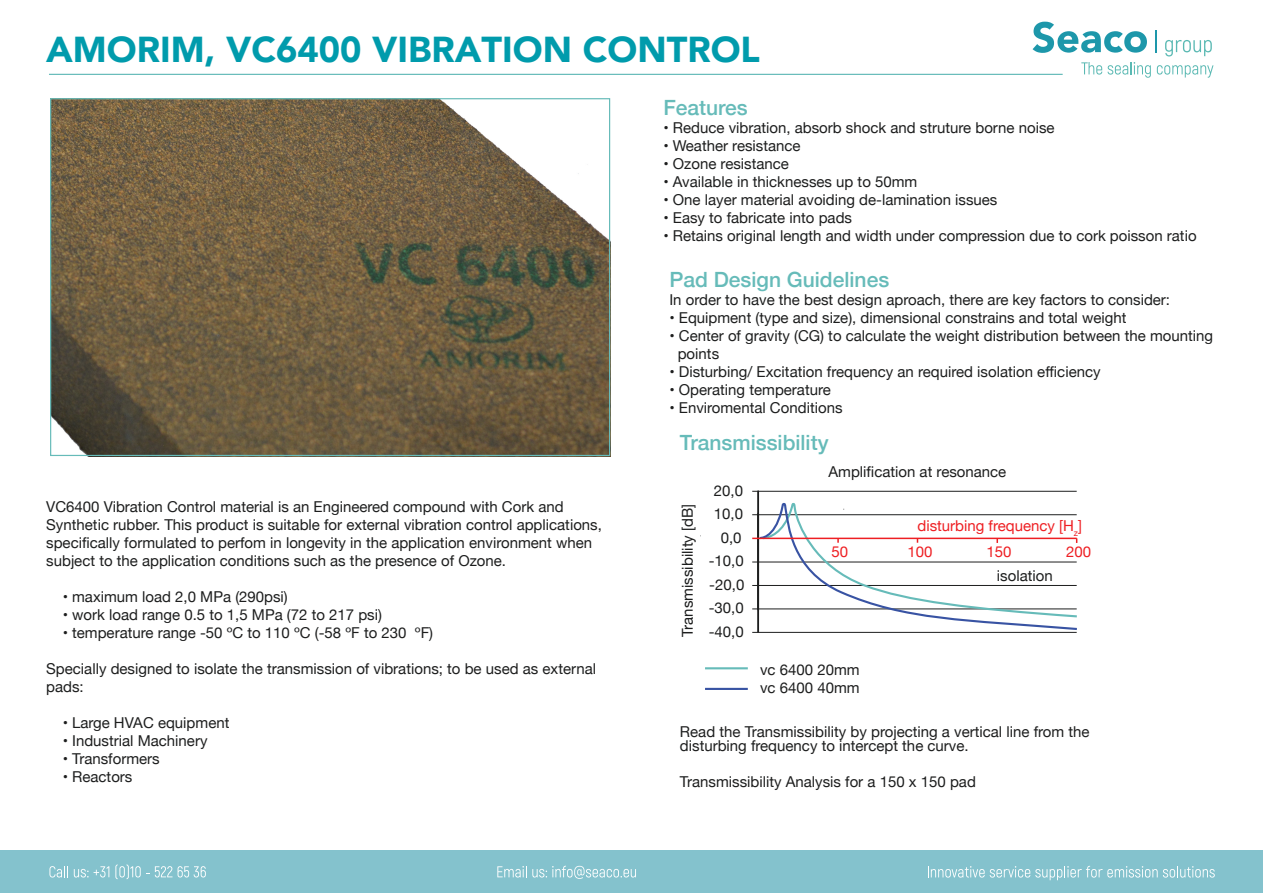
<style>
.page{position:relative;width:1263px;height:893px;background:#fff}
.page>*{position:absolute;margin:0;border:0;box-sizing:border-box;transform-origin:0 0}
.t1{font:900 36px "Avenir";color:#009bac}
.t2{font:500 21px "Helvetica Neue";color:#66bbb9}
.t3{font:15px/18px "Helvetica Neue";color:#1d1e1e}
.t4{font:15px "Helvetica Neue";color:#ee1f23}
</style>
<div class="page">
<div style="left:0;top:850px;width:1263px;height:43px;background:#84c2cd"></div>
<svg style="left:49px;top:866px;width:19px;height:11px"></svg>
<svg style="left:74px;top:866px;width:35px;height:11px"></svg>
<svg style="left:115px;top:864px;width:57px;height:15px"></svg>
<svg style="left:178px;top:866px;width:28px;height:11px"></svg>
<svg style="left:497px;top:866px;width:139px;height:13px"></svg>
<svg style="left:1032px;top:22px;width:115px;height:31px"></svg>
<svg style="left:1165px;top:40px;width:47px;height:17px"></svg>
<svg style="left:1155px;top:30px;width:1px;height:22px"></svg>
<svg style="left:1081px;top:62px;width:70px;height:16px"></svg>
<svg style="left:1157px;top:65px;width:56px;height:13px"></svg>
<hr style="left:49px;top:74px;width:1014px;height:1px;background:#66bbb9">
<svg style="left:928px;top:866px;width:287px;height:14px"></svg>
<hr style="left:752px;top:491px;width:325px;height:1px;background:#1d1e1e">
<hr style="left:752px;top:514px;width:325px;height:1px;background:#1d1e1e">
<hr style="left:752px;top:585px;width:325px;height:1px;background:#1d1e1e">
<hr style="left:752px;top:562px;width:325px;height:1px;background:#1d1e1e">
<hr style="left:752px;top:609px;width:325px;height:1px;background:#1d1e1e">
<hr style="left:752px;top:632px;width:325px;height:1px;background:#1d1e1e">
<hr style="left:752px;top:538px;width:325px;height:1px;background:#ee1f23">
<svg style="left:757px;top:490px;width:321px;height:143px"></svg>
<hr style="left:705px;top:667px;width:43px;height:2px;background:#66bbb9">
<hr style="left:705px;top:688px;width:43px;height:2px;background:#3853a3">
<img style="left:52px;top:100px;width:556px;height:354px">
<h1 class="t1" style="left:46px;top:18px;width:715px">AMORIM, VC6400 VIBRATION CONTROL</h1>
<h2 class="t2" style="left:663px;top:91px;width:86px">Features</h2>
<p class="t3" style="left:663px;top:120px;width:393px">• Reduce vibration, absorb shock and struture borne noise</p>
<p class="t3" style="left:663px;top:138px;width:139px">• Weather resistance</p>
<p class="t3" style="left:663px;top:156px;width:127px">• Ozone resistance</p>
<p class="t3" style="left:663px;top:174px;width:255px">• Available in thicknesses up to 50mm</p>
<p class="t3" style="left:663px;top:192px;width:335px">• One layer material avoiding de-lamination issues</p>
<p class="t3" style="left:663px;top:210px;width:190px">• Easy to fabricate into pads</p>
<p class="t3" style="left:663px;top:228px;width:535px">• Retains original length and width under compression due to cork poisson ratio</p>
<h2 class="t2" style="left:669px;top:262px;width:221px">Pad Design Guidelines</h2>
<p class="t3" style="left:669px;top:291px;width:502px">In order to have the best design aproach, there are key factors to consider:</p>
<p class="t3" style="left:669px;top:309px;width:459px">• Equipment (type and size), dimensional constrains and total weight</p>
<p class="t3" style="left:678px;top:327px;width:537px;text-indent:-8px">• Center of gravity (CG) to calculate the weight distribution between the mounting points</p>
<p class="t3" style="left:669px;top:363px;width:433px">• Disturbing/ Excitation frequency an required isolation efficiency</p>
<p class="t3" style="left:669px;top:381px;width:163px">• Operating temperature</p>
<p class="t3" style="left:669px;top:399px;width:175px">• Enviromental Conditions</p>
<h2 class="t2" style="left:680px;top:425px;width:150px">Transmissibility</h2>
<p class="t3" style="left:46px;top:499px;width:557px">VC6400 Vibration Control material is an Engineered compound with Cork and Synthetic rubber. This product is suitable for external vibration control applications, specifically formulated to perfom in longevity in the application environment when subject to the application conditions such as the presence of Ozone.</p>
<p class="t3" style="left:63px;top:589px;width:227px">• maximum load 2,0 MPa (290psi)</p>
<p class="t3" style="left:63px;top:607px;width:321px">• work load range 0.5 to 1,5 MPa (72 to 217 psi)</p>
<p class="t3" style="left:63px;top:625px;width:372px">• temperature range -50 ºC to 110 ºC (-58 ºF to 230 ºF)</p>
<p class="t3" style="left:46px;top:661px;width:551px">Specially designed to isolate the transmission of vibrations; to be used as external pads:</p>
<p class="t3" style="left:63px;top:715px;width:168px">• Large HVAC equipment</p>
<p class="t3" style="left:63px;top:733px;width:146px">• Industrial Machinery</p>
<p class="t3" style="left:63px;top:751px;width:98px">• Transformers</p>
<p class="t3" style="left:63px;top:769px;width:71px">• Reactors</p>
<p class="t3" style="left:679px;top:637px;width:134px;rotate:-90deg">Transmissibility [dB]</p>
<p class="t3" style="left:714px;top:482px;width:31px">20,0</p>
<p class="t3" style="left:714px;top:506px;width:31px">10,0</p>
<p class="t3" style="left:721px;top:529px;width:22px">0,0</p>
<p class="t3" style="left:709px;top:553px;width:37px">-10,0</p>
<p class="t3" style="left:709px;top:576px;width:37px">-20,0</p>
<p class="t3" style="left:709px;top:600px;width:37px">-30,0</p>
<p class="t3" style="left:709px;top:623px;width:37px">-40,0</p>
<p class="t3" style="left:828px;top:463px;width:179px">Amplification at resonance</p>
<p class="t4" style="left:917px;top:515px;width:166px">disturbing frequency [H<sub>z</sub>]</p>
<p class="t3" style="left:997px;top:568px;width:57px">isolation</p>
<p class="t4" style="left:832px;top:541px;width:18px">50</p>
<p class="t4" style="left:907px;top:541px;width:27px">100</p>
<p class="t4" style="left:986px;top:541px;width:27px">150</p>
<p class="t4" style="left:1066px;top:541px;width:27px">200</p>
<p class="t3" style="left:760px;top:661px;width:101px">vc 6400 20mm vc 6400 40mm</p>
<p class="t3" style="left:680px;top:725px;width:411px;line-height:14.4px">Read the Transmissibility by projecting a vertical line from the disturbing frequency to intercept the curve.</p>
<p class="t3" style="left:680px;top:774px;width:297px">Transmissibility Analysis for a 150 x 150 pad</p>
</div>
